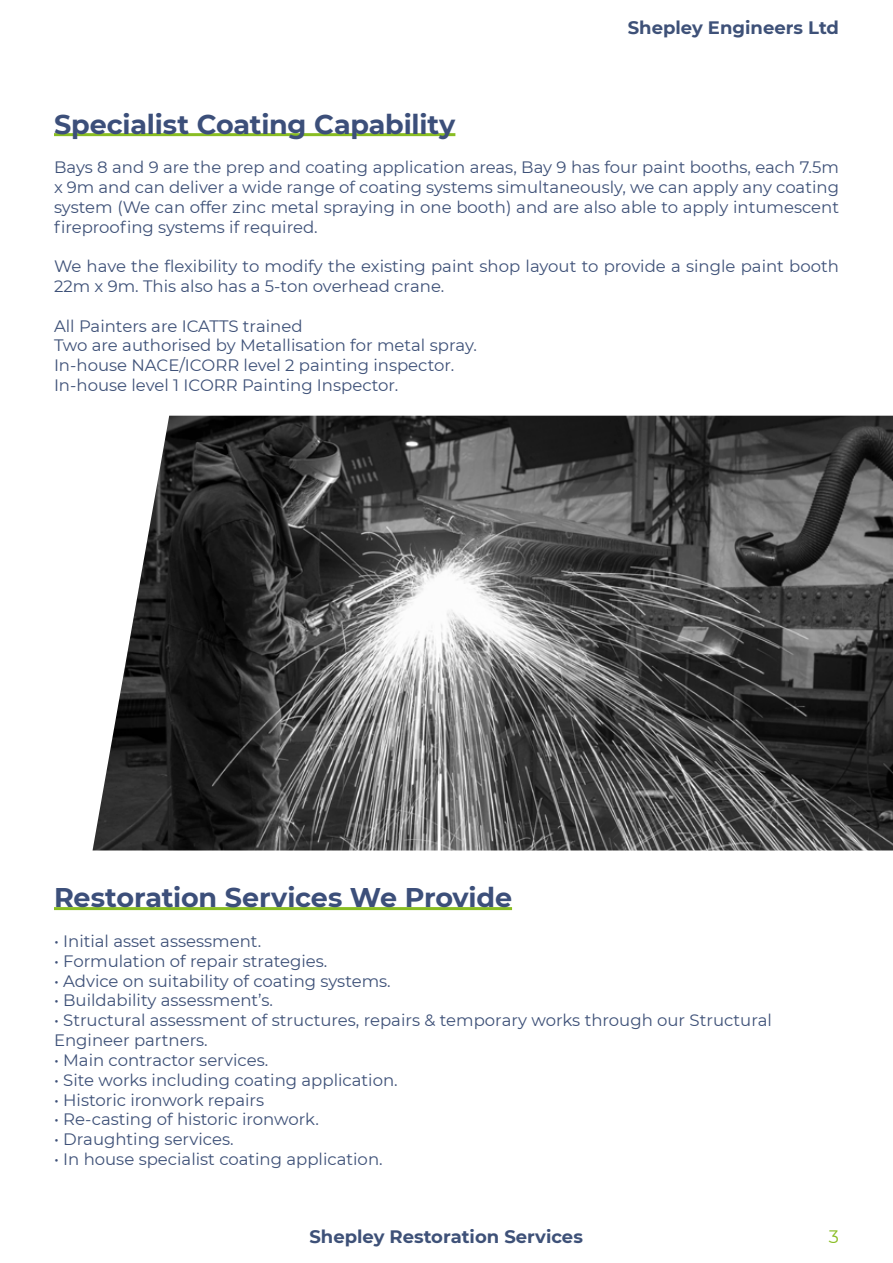
<style>
.page{position:relative;width:893px;height:1263px;background:#fff}
.page>*{position:absolute;margin:0;border:0;box-sizing:border-box;transform-origin:0 0}
.t1{font:700 27px "Montserrat";letter-spacing:-.01em;color:#3c4f7a}
.t2{font:700 18px "Montserrat";color:#3e5178}
.t3{font:18px "Montserrat";color:#89bd23}
.t4{font:16.5px/19.8px "Montserrat";color:#3e5178}
</style>
<div class="page">
<hr style="left:54px;top:133px;width:401px;height:3px;background:#89bd23">
<hr style="left:54px;top:907px;width:458px;height:3px;background:#89bd23">
<img style="left:93px;top:416px;width:800px;height:434px">
<p class="t2" style="left:628px;top:14px;width:213px">Shepley Engineers Ltd</p>
<h1 class="t1" style="left:54px;top:104px;width:403px">Specialist Coating Capability</h1>
<p class="t4" style="left:54px;top:157px;width:786px;text-align:justify">Bays 8 and 9 are the prep and coating application areas, Bay 9 has four paint booths, each 7.5m x 9m and can deliver a wide range of coating systems simultaneously, we can apply any coating system (We can offer zinc metal spraying in one booth) and are also able to apply intumescent fireproofing systems if required.</p>
<p class="t4" style="left:54px;top:256px;width:786px">We have the flexibility to modify the existing paint shop layout to provide a single paint booth<br>22m x 9m. This also has a 5-ton overhead crane.</p>
<p class="t4" style="left:54px;top:315px;width:424px">All Painters are ICATTS trained<br>Two are authorised by Metallisation for metal spray.<br>In-house NACE/ICORR level 2 painting inspector.<br>In-house level 1 ICORR Painting Inspector.</p>
<h1 class="t1" style="left:54px;top:878px;width:460px">Restoration Services We Provide</h1>
<p class="t4" style="left:54px;top:931px;width:209px">• Initial asset assessment.</p>
<p class="t4" style="left:54px;top:950px;width:275px">• Formulation of repair strategies.</p>
<p class="t4" style="left:54px;top:970px;width:338px">• Advice on suitability of coating systems.</p>
<p class="t4" style="left:54px;top:990px;width:220px">• Buildability assessment’s.</p>
<p class="t4" style="left:54px;top:1010px;width:719px">• Structural assessment of structures, repairs &amp; temporary works through our Structural<br>Engineer partners.</p>
<p class="t4" style="left:54px;top:1049px;width:216px">• Main contractor services.</p>
<p class="t4" style="left:54px;top:1069px;width:345px">• Site works including coating application.</p>
<p class="t4" style="left:54px;top:1089px;width:212px">• Historic ironwork repairs</p>
<p class="t4" style="left:54px;top:1109px;width:266px">• Re-casting of historic ironwork.</p>
<p class="t4" style="left:54px;top:1129px;width:181px">• Draughting services.</p>
<p class="t4" style="left:54px;top:1148px;width:330px">• In house specialist coating application.</p>
<p class="t2" style="left:309px;top:1224px;width:275px">Shepley Restoration Services</p>
<p class="t3" style="left:829px;top:1224px;width:12px">3</p>
</div>
